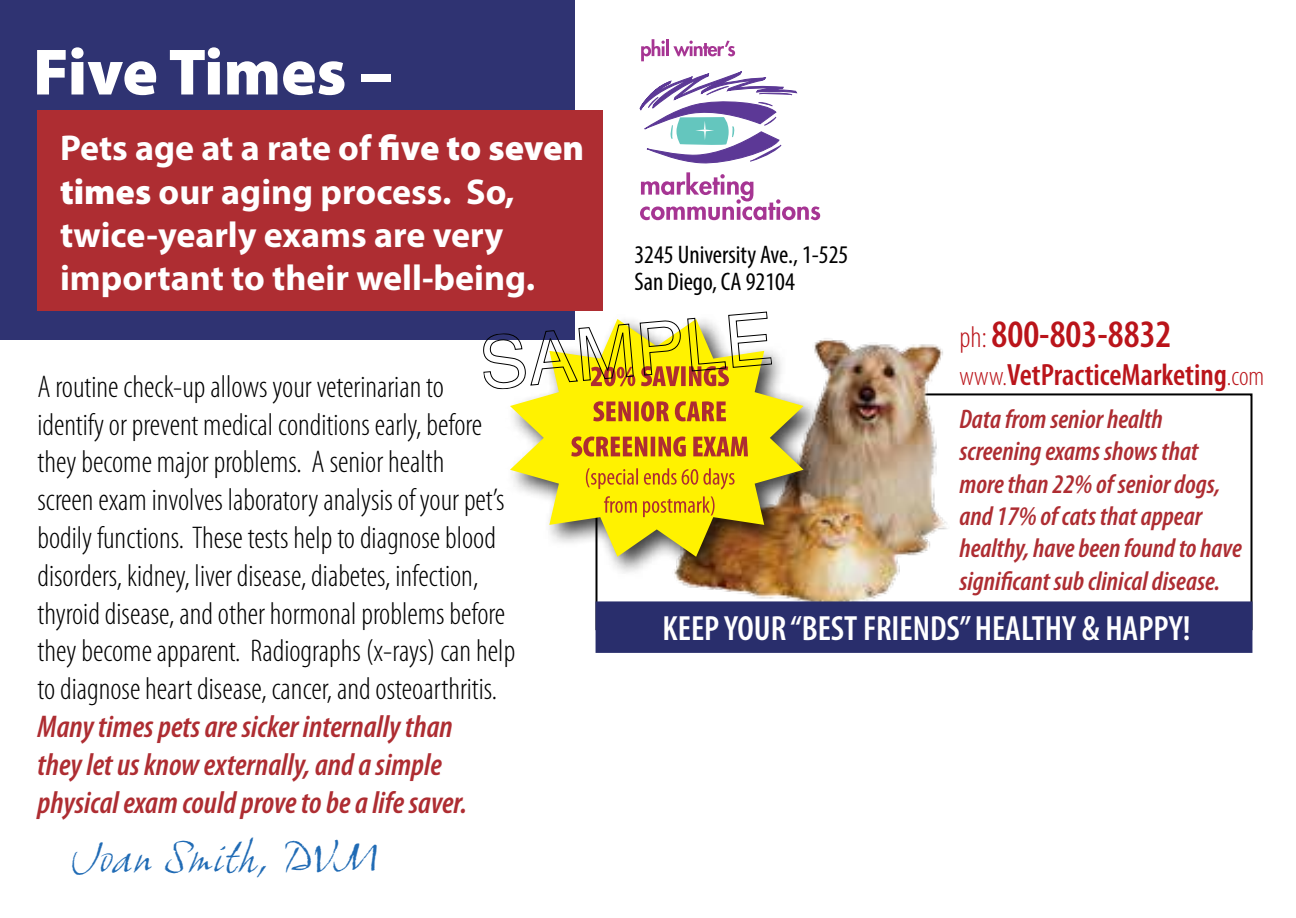
<style>
.page{position:relative;width:1296px;height:918px;background:#fff}
.page>*{position:absolute;margin:0;border:0;box-sizing:border-box;transform-origin:0 0}
.t1{font:900 66px "Myriad Pro";color:#fff}
.t2{font:italic 42px "Grimshaw Hand ITC";color:#206bb5}
.t3{font:600 condensed 39px "Myriad Pro";color:#ba141a}
.t4{font:700 36px/43.2px "Myriad Pro";color:#fff}
.t5{font:600 condensed 35.1px "Myriad Pro";color:#fff}
.t6{font:300 condensed 31.5px/37.8px "Myriad Pro";color:#000}
.t7{font:italic 600 condensed 31.5px/37.8px "Myriad Pro";color:#ae2d32}
.t8{font:600 condensed 30.9px "Myriad Pro";color:#ba141a}
.t9{font:italic 600 condensed 27px/32.4px "Myriad Pro";color:#ae2d32}
.t10{font:condensed 25.5px/27px "Myriad Pro";color:#000}
.s1{font-weight:900}
.s2{font-weight:300;font-size:30px}
.s3{font-weight:300;font-size:27px}
</style>
<div class="page">
<div style="left:0;top:0;width:574px;height:339px;background:#2f3372"></div>
<div style="left:38px;top:110px;width:565px;height:200px;background:#ae2d32"></div>
<img style="left:677px;top:338px;width:298px;height:263px">
<div style="left:504px;top:313px;width:322px;height:266px;background:#000;opacity:.75"></div>
<svg style="left:510px;top:319px;width:294px;height:238px;fill:#fff200"></svg>
<svg style="left:604px;top:496px;width:111px;height:21px;background:#ebc30b"></svg>
<svg style="left:586px;top:468px;width:149px;height:22px;background:#ecc60a"></svg>
<svg style="left:571px;top:436px;width:177px;height:21px;background:#d1831b"></svg>
<svg style="left:593px;top:401px;width:133px;height:20px;background:#d0811c"></svg>
<svg style="left:482px;top:310px;width:290px;height:80px"></svg>
<svg style="left:641px;top:39px;width:24px;height:22px"></svg>
<hr style="left:666px;top:39px;width:3px;height:17px;background:#a63593">
<svg style="left:673px;top:41px;width:62px;height:15px"></svg>
<svg style="left:640px;top:172px;width:180px;height:48px"></svg>
<svg style="left:639px;top:71px;width:159px;height:93px"></svg>
<div style="left:596px;top:601px;width:656px;height:52px;background:#292e6c;border:3px solid #292e6c"></div>
<h1 class="t1" style="left:33px;top:35px;width:361px">Five Times –</h1>
<p class="t4" style="left:60px;top:125px;width:526px">Pets age at a rate of <span class="s1">five to seven times</span> our aging process. So, twice-yearly exams are very important to their well-being.</p>
<p class="t6" style="left:38px;top:367px;width:479px">A routine check-up allows your veterinarian to identify or prevent medical conditions early, before they become major problems. A senior health<br>screen exam involves laboratory analysis of your pet’s bodily functions. These tests help to diagnose blood disorders, kidney, liver disease, diabetes, infection, thyroid disease, and other hormonal problems before they become apparent. Radiographs (x-rays) can help to diagnose heart disease, cancer, and osteoarthritis.</p>
<p class="t7" style="left:38px;top:707px;width:431px">Many times pets are sicker internally than they let us know externally, and a simple physical exam could prove to be a life saver.</p>
<h2 class="t2" style="left:71px;top:832px;width:309px">Joan Smith, DVM</h2>
<p class="t10" style="left:634px;top:241px;width:215px">3245 University Ave., 1-525<br>San Diego, CA 92104</p>
<p class="t3" style="left:959px;top:310px;width:214px"><span class="s2">ph:</span> 800-803-8832</p>
<p class="t8" style="left:959px;top:355px;width:306px"><span class="s3">www.</span>VetPracticeMarketing<span class="s3">.com</span></p>
<p class="t9" style="left:959px;top:402px;width:284px">Data from senior health screening exams shows that more than 22% of senior dogs, and 17% of cats that appear healthy, have been found to have significant sub clinical disease.</p>
<p class="t5" style="left:663px;top:607px;width:529px">KEEP YOUR “BEST FRIENDS” HEALTHY &amp; HAPPY!</p>
</div>
